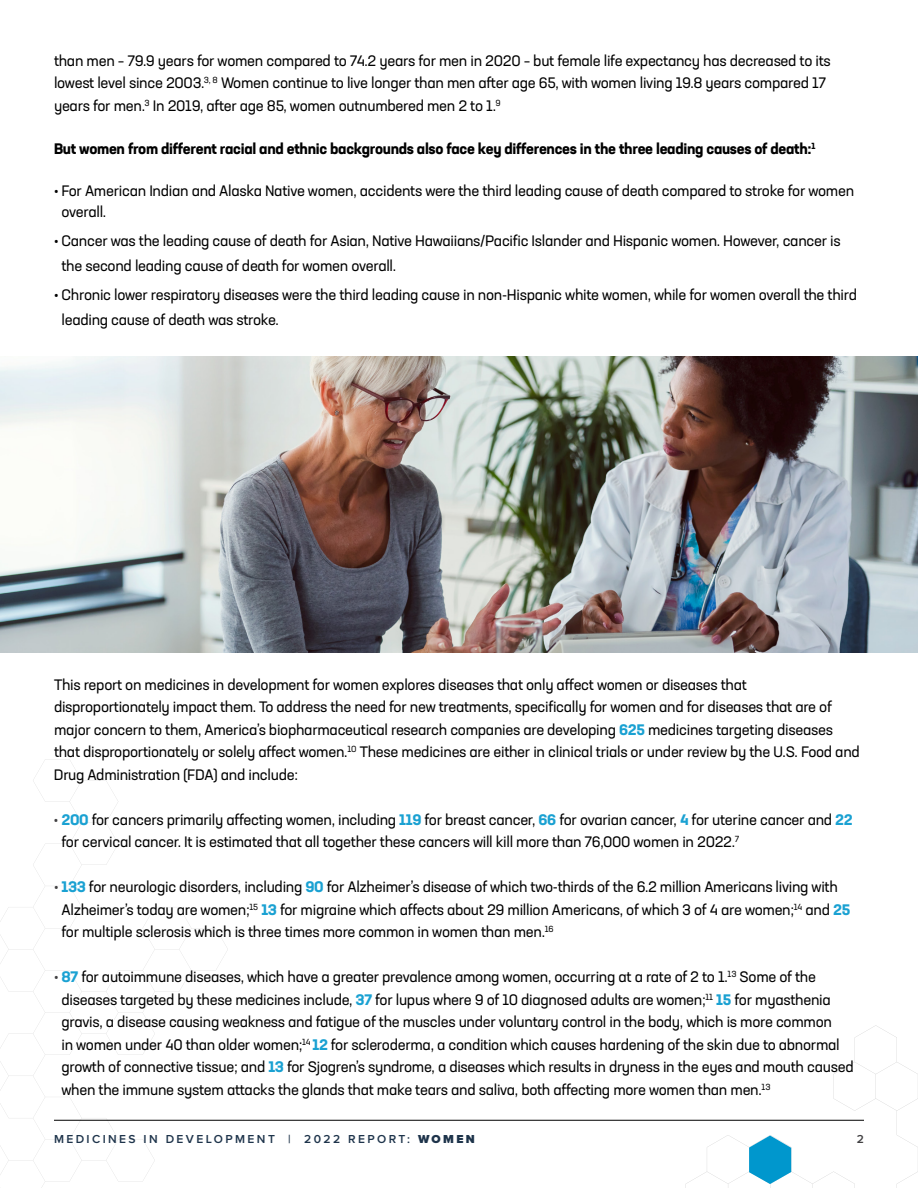
<style>
.page{position:relative;width:918px;height:1188px;background:#fff}
.page>*{position:absolute;margin:0;border:0;box-sizing:border-box;transform-origin:0 0}
.t1{font:15px/22.5px "Neusa Next Std";letter-spacing:-.02em;color:#000}
.t2{font:700 15px "Neusa Next Std";letter-spacing:-.02em;color:#000}
.t3{font:600 12px "Proxima Nova";letter-spacing:.2em;color:#1e344b}
.t4{font:600 12px "Proxima Nova";color:#414042}
.s1{font-weight:700;color:#1aa1d2}
.s2{color:#414042}
.s3{font-weight:900}
</style>
<div class="page">
<svg style="left:0;top:759px;width:228px;height:429px"></svg>
<hr style="left:54px;top:1120px;width:810px;height:1px;background:#000">
<svg style="left:686px;top:1025px;width:232px;height:163px"></svg>
<img style="left:0;top:356px;width:918px;height:296px">
<p class="t1" style="left:54px;top:49px;width:778px">than men – 79.9 years for women compared to 74.2 years for men in 2020 – but female life expectancy has decreased to its lowest level since 2003.<sup>3,</sup> <sup>8</sup> Women continue to live longer than men after age 65, with women living 19.8 years compared 17 years for men.<sup>3</sup> In 2019, after age 85, women outnumbered men 2 to 1.<sup>9</sup></p>
<p class="t2" style="left:54px;top:139px;width:763px">But women from different racial and ethnic backgrounds also face key differences in the three leading causes of death:<sup>1</sup></p>
<p class="t1" style="left:62px;top:180px;width:794px;line-height:21px;text-indent:-8px">• For American Indian and Alaska Native women, accidents were the third leading cause of death compared to stroke for women overall.</p>
<p class="t1" style="left:62px;top:227px;width:781px;line-height:25.5px;text-indent:-8px">• Cancer was the leading cause of death for Asian, Native Hawaiians/Pacific Islander and Hispanic women. However, cancer is the second leading cause of death for women overall.</p>
<p class="t1" style="left:62px;top:281px;width:797px;line-height:25.5px;text-indent:-8px">• Chronic lower respiratory diseases were the third leading cause in non-Hispanic white women, while for women overall the third leading cause of death was stroke.</p>
<p class="t1" style="left:54px;top:673px;width:807px">This report on medicines in development for women explores diseases that only affect women or diseases that disproportionately impact them. To address the need for new treatments, specifically for women and for diseases that are of major concern to them, America’s biopharmaceutical research companies are developing <span class="s1">625</span> medicines targeting diseases that disproportionately or solely affect women.<sup>10</sup> These medicines are either in clinical trials or under review by the U.S. Food and Drug Administration (FDA) and include:</p>
<p class="t1" style="left:62px;top:808px;width:793px;text-indent:-8px"><span class="s2">•</span> <span class="s1">200</span> for cancers primarily affecting women, including <span class="s1">119</span> for breast cancer, <span class="s1">66</span> for ovarian cancer, <span class="s1">4</span> for uterine cancer and <span class="s1">22 </span>for cervical cancer. It is estimated that all together these cancers will kill more than 76,000 women in 2022.<sup>7</sup></p>
<p class="t1" style="left:61px;top:876px;width:790px;text-indent:-7px"><span class="s2">•</span> <span class="s1">133</span> for neurologic disorders, including <span class="s1">90</span> for Alzheimer’s disease of which two-thirds of the 6.2 million Americans living with<br>Alzheimer’s today are women;<sup>15</sup> <span class="s1">13</span> for migraine which affects about 29 million Americans, of which 3 of 4 are women;<sup>14</sup> and <span class="s1">25 </span>for multiple sclerosis which is three times more common in women than men.<sup>16</sup></p>
<p class="t1" style="left:61px;top:966px;width:794px;text-indent:-7px"><span class="s2">•</span> <span class="s1">87</span> for autoimmune diseases, which have a greater prevalence among women, occurring at a rate of 2 to 1.<sup>13</sup> Some of the diseases targeted by these medicines include, <span class="s1">37</span> for lupus where 9 of 10 diagnosed adults are women;<sup>11</sup> <span class="s1">15</span> for myasthenia gravis, a disease causing weakness and fatigue of the muscles under voluntary control in the body, which is more common<br>in women under 40 than older women;<sup>14</sup> <span class="s1">12</span> for scleroderma, a condition which causes hardening of the skin due to abnormal growth of connective tissue; and <span class="s1">13</span> for Sjogren’s syndrome, a diseases which results in dryness in the eyes and mouth caused when the immune system attacks the glands that make tears and saliva, both affecting more women than men.<sup>13</sup></p>
<p class="t3" style="left:54px;top:1130px;width:422px">MEDICINES IN DEVELOPMENT | 2022 REPORT: <span class="s3">WOMEN</span></p>
<p class="t4" style="left:857px;top:1130px;width:9px">2</p>
</div>
